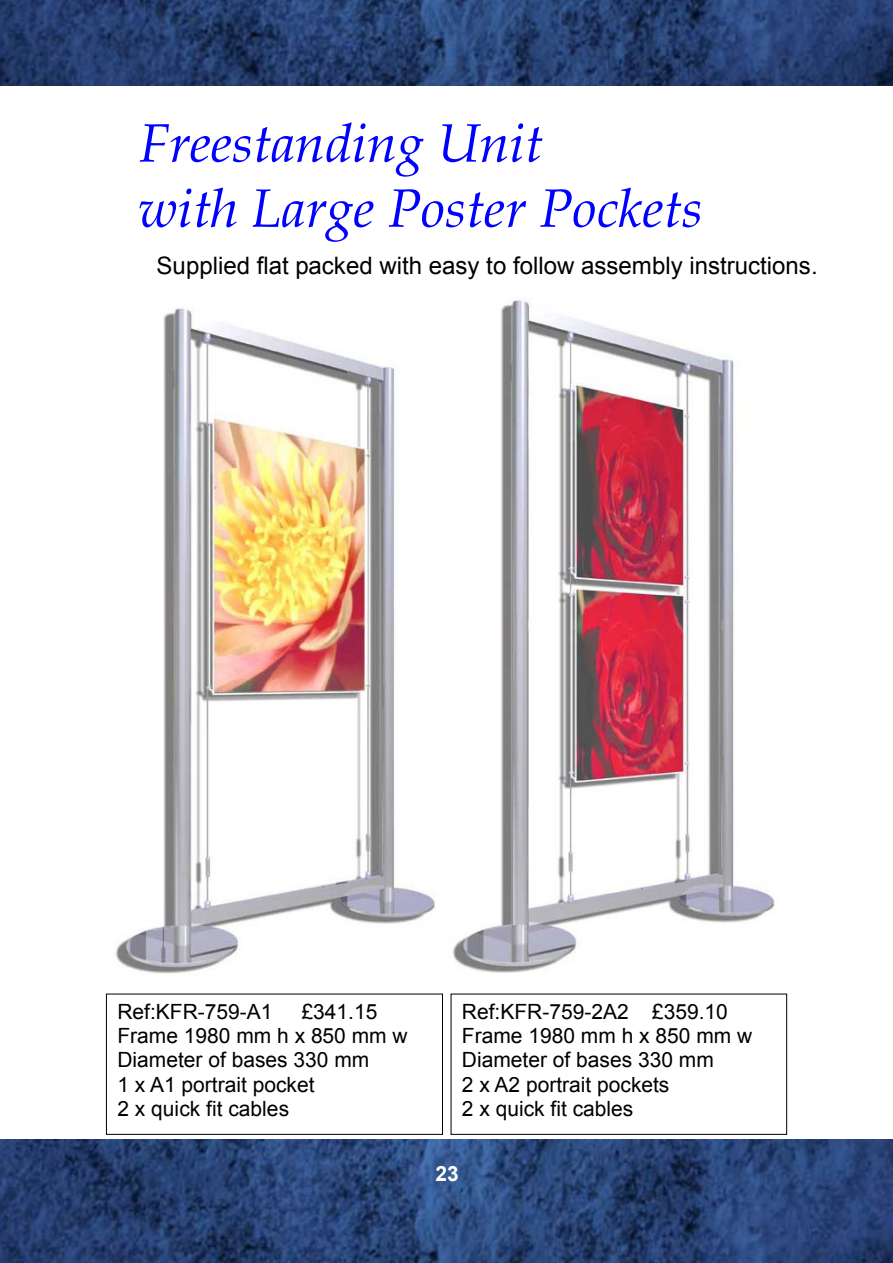
<style>
.page{position:relative;width:893px;height:1263px;background:#fff}
.page>*{position:absolute;margin:0;border:0;box-sizing:border-box;transform-origin:0 0}
.t1{font:italic 54px/65.1px "Book Antiqua";color:#00f}
.t2{font:24px "Arial";color:#000}
.t3{font:21px/24.2px "Arial";color:#000}
.t4{font:700 21px "Arial";color:#fff}
</style>
<div class="page">
<img style="left:0;top:1139px;width:892px;height:124px">
<img style="left:0;top:0;width:892px;height:85px">
<div style="left:106px;top:994px;width:336px;height:141px;border:1px solid #000"></div>
<div style="left:451px;top:994px;width:335px;height:141px;border:1px solid #000"></div>
<img style="left:116px;top:307px;width:319px;height:667px">
<img style="left:453px;top:298px;width:322px;height:675px">
<h1 class="t1" style="left:139px;top:109px;width:565px">Freestanding Unit<br>with Large Poster Pockets</h1>
<p class="t2" style="left:157px;top:250px;width:662px">Supplied flat packed with easy to follow assembly instructions.</p>
<p class="t3" style="left:117px;top:1000px;width:292px;text-indent:184px">£341.15<br>Frame 1980 mm h x 850 mm w<br>Diameter of bases 330 mm<br>1 x A1 portrait pocket<br>2 x quick fit cables</p>
<p class="t3" style="left:462px;top:1000px;width:292px">Ref:KFR-759-2A2 £359.10<br>Frame 1980 mm h x 850 mm w<br>Diameter of bases 330 mm<br>2 x A2 portrait pockets<br>2 x quick fit cables</p>
<p class="t3" style="left:117px;top:1000px;width:156px">Ref:KFR-759-A1</p>
<p class="t4" style="left:435px;top:1159px;width:25px">23</p>
</div>
